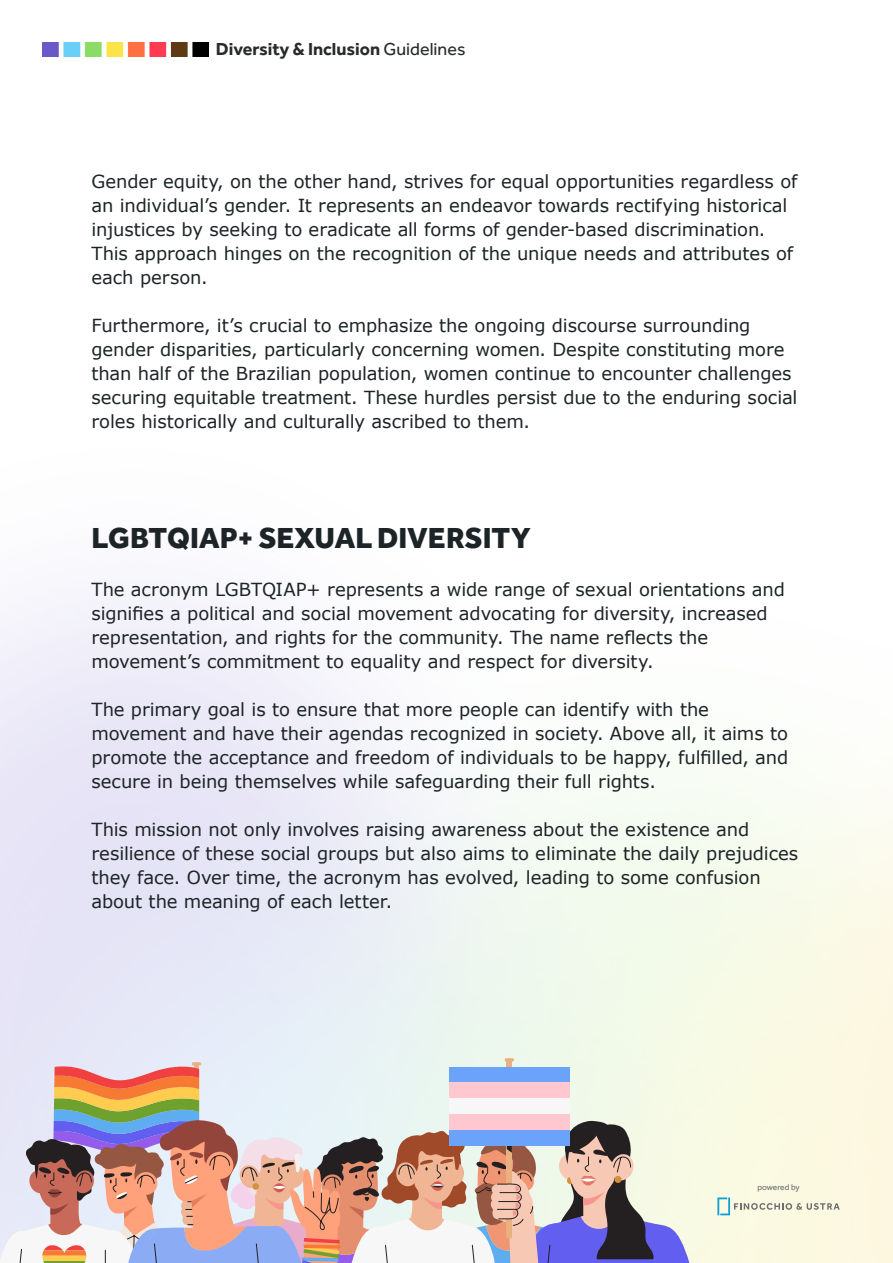
<style>
.page{position:relative;width:893px;height:1263px;background:#fff}
.page>*{position:absolute;margin:0;border:0;box-sizing:border-box;transform-origin:0 0}
.t1{font:800 30px "Effra";letter-spacing:-.005em;color:#1d2427}
.t2{font:18px/24px "Verdana";letter-spacing:-.005em;color:#1d2427}
.t3{font:700 18px "Effra";color:#282a2b}
.t4{font:8.55px "Effra";letter-spacing:-.015em;color:#6d6e71}
.s1{font-weight:400}
</style>
<div class="page">
<img style="left:0;top:42px;width:893px;height:1221px">
<svg style="left:717px;top:1197px;width:123px;height:18px;background:#dfe3d2"></svg>
<img style="left:43px;top:43px;width:165px;height:13px">
<svg style="left:0;top:1058px;width:690px;height:205px;background:#ccb8b7"></svg>
<div style="left:449px;top:1067px;width:121px;height:15px;background:#6ba3fa"></div>
<div style="left:449px;top:1082px;width:121px;height:16px;background:#ffc7cf"></div>
<div style="left:449px;top:1098px;width:121px;height:16px;background:#f7f7f7"></div>
<div style="left:449px;top:1114px;width:121px;height:16px;background:#ffc7cf"></div>
<div style="left:449px;top:1130px;width:121px;height:16px;background:#6ba3fa"></div>
<p class="t3" style="left:216px;top:38px;width:251px">Diversity &amp; Inclusion <span class="s1">Guidelines</span></p>
<p class="t2" style="left:91px;top:169px;width:707px">Gender equity, on the other hand, strives for equal opportunities regardless of an individual’s gender. It represents an endeavor towards rectifying historical injustices by seeking to eradicate all forms of gender-based discrimination.<br>This approach hinges on the recognition of the unique needs and attributes of each person.</p>
<p class="t2" style="left:91px;top:313px;width:708px">Furthermore, it’s crucial to emphasize the ongoing discourse surrounding gender disparities, particularly concerning women. Despite constituting more than half of the Brazilian population, women continue to encounter challenges securing equitable treatment. These hurdles persist due to the enduring social roles historically and culturally ascribed to them.</p>
<p class="t1" style="left:91px;top:519px;width:441px">LGBTQIAP+ SEXUAL DIVERSITY</p>
<p class="t2" style="left:91px;top:577px;width:695px">The acronym LGBTQIAP+ represents a wide range of sexual orientations and signifies a political and social movement advocating for diversity, increased representation, and rights for the community. The name reflects the movement’s commitment to equality and respect for diversity.</p>
<p class="t2" style="left:91px;top:697px;width:698px">The primary goal is to ensure that more people can identify with the movement and have their agendas recognized in society. Above all, it aims to promote the acceptance and freedom of individuals to be happy, fulfilled, and secure in being themselves while safeguarding their full rights.</p>
<p class="t2" style="left:91px;top:817px;width:708px">This mission not only involves raising awareness about the existence and resilience of these social groups but also aims to eliminate the daily prejudices they face. Over time, the acronym has evolved, leading to some confusion about the meaning of each letter.</p>
<p class="t4" style="left:757px;top:1182px;width:44px">powered by</p>
</div>
